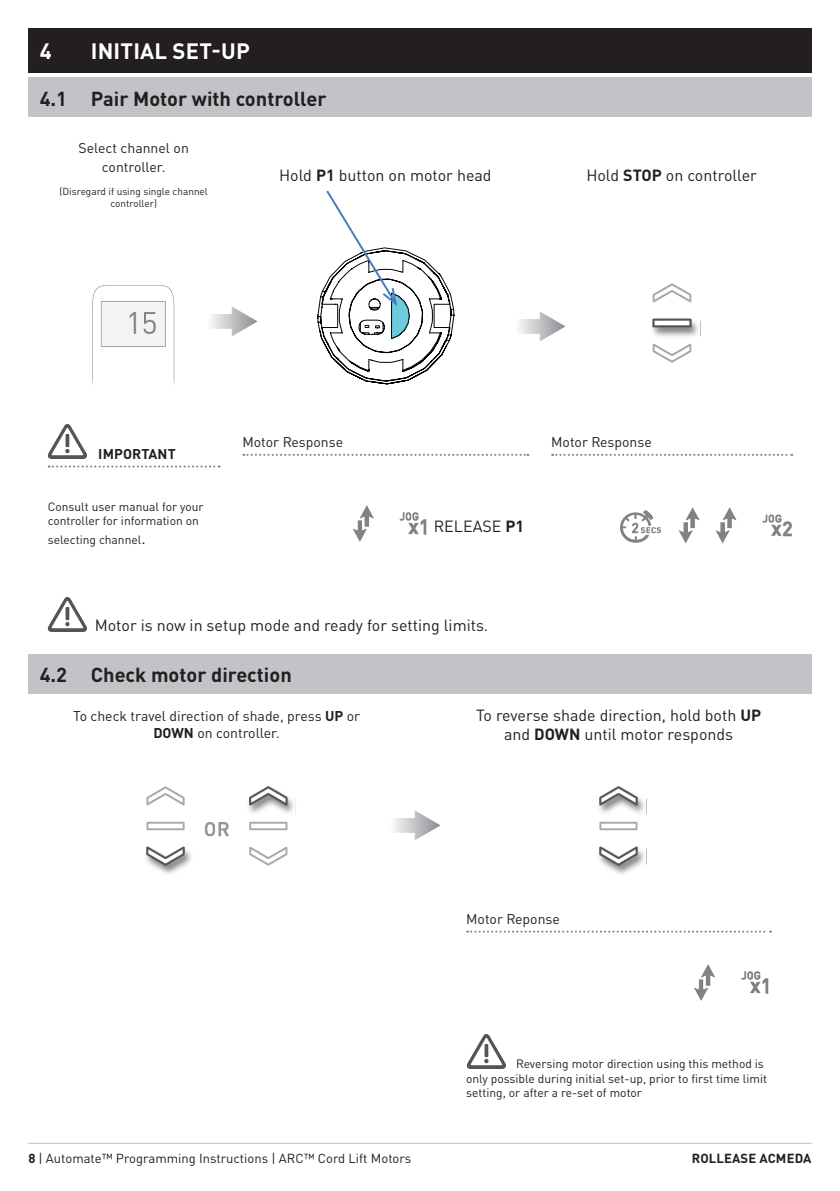
<style>
.page{position:relative;width:840px;height:1191px;background:#fff}
.page>*{position:absolute;margin:0;border:0;box-sizing:border-box;transform-origin:0 0}
.Heading{font:700 22px "DINOT";letter-spacing:.01em;color:#fff}
.SubHeading{font:700 20px "DINOT";color:#231f20}
.Copy{font:16px/19.2px "DINOT";color:#231f20;text-align:center}
.Copy-2{font:14px/19.2px "DINOT";color:#231f20;text-align:center}
.MotorResponse_Headin{font:14px "DINOT";color:#231f20}
.MotorResponse_Headin-2{font:700 14px "DINOT";letter-spacing:.01em;color:#231f20}
.t1{font:13px "DINOT";color:#231f20}
.t2{font:700 13px "DINOT";letter-spacing:.01em;color:#231f20}
.Important_Copy{font:12px/14.4px "DINOT";color:#231f20}
.Copy-3{font:12px/14.4px "DINOT";color:#231f20}
.Copy-4{font:10px/12px "DINOT";color:#231f20;text-align:center}
.s1{font-weight:700}
.s2{font-size:16px}
</style>
<div class="page">
<hr style="left:28px;top:1142px;width:783px;height:1px;background:#bcbdc0">
<img style="left:92px;top:285px;width:83px;height:99px">
<img style="left:652px;top:283px;width:46px;height:80px">
<svg style="left:49px;top:465px;width:170px;height:2px"></svg>
<img style="left:48px;top:425px;width:39px;height:34px">
<svg style="left:243px;top:454px;width:285px;height:2px"></svg>
<svg style="left:552px;top:454px;width:239px;height:2px"></svg>
<img style="left:353px;top:505px;width:74px;height:37px">
<img style="left:638px;top:507px;width:153px;height:36px">
<img style="left:48px;top:597px;width:39px;height:34px">
<div style="left:28px;top:28px;width:783px;height:45px;background:#231f20"></div>
<div style="left:28px;top:77px;width:783px;height:40px;background:#c2c3c6"></div>
<div style="left:28px;top:654px;width:783px;height:39px;background:#c2c3c6"></div>
<img style="left:146px;top:786px;width:150px;height:88px">
<img style="left:394px;top:811px;width:46px;height:29px">
<img style="left:599px;top:786px;width:45px;height:88px">
<svg style="left:467px;top:930px;width:303px;height:2px"></svg>
<img style="left:694px;top:964px;width:75px;height:37px">
<img style="left:466px;top:1034px;width:40px;height:34px">
<img style="left:211px;top:307px;width:46px;height:29px">
<img style="left:519px;top:312px;width:46px;height:29px">
<img style="left:620px;top:510px;width:41px;height:32px">
<svg style="left:317px;top:190px;width:137px;height:194px"></svg>
<p class="Heading" style="left:40px;top:36px;width:13px">4</p>
<p class="Heading" style="left:91px;top:36px;width:160px">INITIAL SET-UP</p>
<p class="SubHeading" style="left:40px;top:85px;width:288px">4.1 Pair Motor with controller</p>
<p class="Copy-2" style="left:78px;top:138px;width:112px">Select channel on controller.</p>
<p class="Copy-4" style="left:60px;top:185px;width:150px">(Disregard if using single channel controller)</p>
<p class="Copy" style="left:279px;top:165px;width:214px">Hold <span class="s1">P1</span> button on motor head</p>
<p class="Copy" style="left:586px;top:165px;width:172px">Hold <span class="s1">STOP</span> on controller</p>
<p class="MotorResponse_Headin-2" style="left:98px;top:444px;width:79px">IMPORTANT</p>
<p class="Copy-3" style="left:48px;top:499px;width:157px">Consult user manual for your controller for information on</p>
<p class="Copy-3" style="left:48px;top:532px;width:99px">selecting channel<span class="s2">.</span></p>
<p class="MotorResponse_Headin" style="left:242px;top:433px;width:102px">Motor Response</p>
<p class="MotorResponse_Headin" style="left:551px;top:433px;width:102px">Motor Response</p>
<p class="Copy" style="left:433px;top:516px;width:92px">RELEASE <span class="s1">P1</span></p>
<p class="Copy" style="left:95px;top:615px;width:395px">Motor is now in setup mode and ready for setting limits.</p>
<p class="SubHeading" style="left:40px;top:662px;width:253px">4.2 Check motor direction</p>
<p class="Copy-2" style="left:73px;top:707px;width:288px;line-height:16.8px">To check travel direction of shade, press <span class="s1">UP</span> or<br><span class="s1">DOWN</span> on controller.</p>
<p class="Copy" style="left:476px;top:705px;width:286px">To reverse shade direction, hold both <span class="s1">UP </span>and <span class="s1">DOWN</span> until motor responds</p>
<p class="MotorResponse_Headin" style="left:466px;top:910px;width:95px">Motor Reponse</p>
<p class="Important_Copy" style="left:466px;top:1056px;width:302px;text-indent:50px">Reversing motor direction using this method is only possible during initial set-up, prior to first time limit setting, or after a re-set of motor</p>
<p class="t1" style="left:28px;top:1149px;width:384px"><span class="s1">8</span> | Automate™ Programming Instructions | ARC™ Cord Lift Motors</p>
<p class="t2" style="left:691px;top:1149px;width:121px">ROLLEASE ACMEDA</p>
</div>
